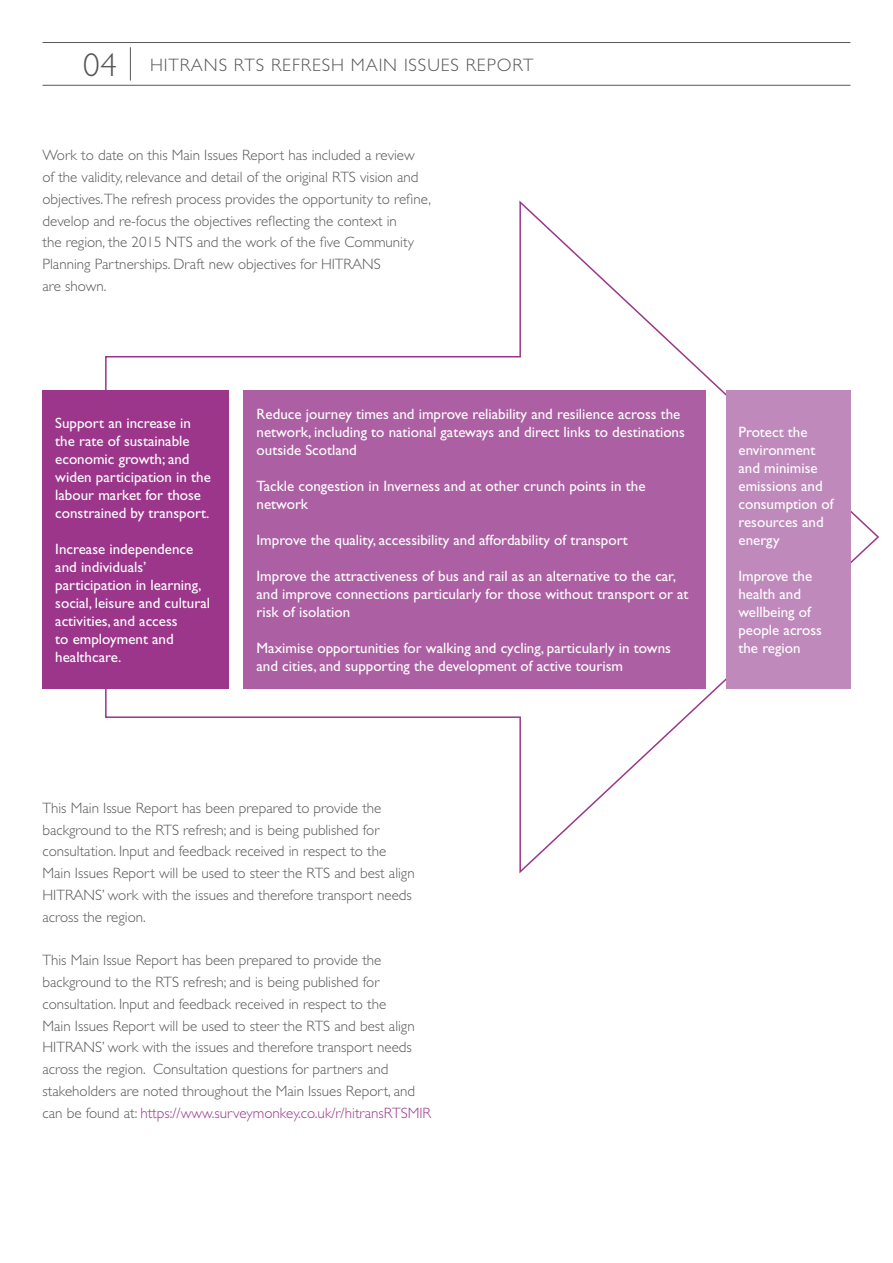
<style>
.page{position:relative;width:893px;height:1263px;background:#fff}
.page>*{position:absolute;margin:0;border:0;box-sizing:border-box;transform-origin:0 0}
.t1{font:300 18px "Gill Sans CE";letter-spacing:.05em;color:#575756}
.t2{font:300 15px/21.8px "Gill Sans CE";color:#575756}
.t3{font:15px/18px "Gill Sans CE";color:#fff}
.s1{font-size:33px}
.s2{color:#9b368b}
</style>
<div class="page">
<hr style="left:130px;top:47px;width:1px;height:34px;background:#575756">
<hr style="left:43px;top:42px;width:807px;height:1px;background:#575756">
<hr style="left:43px;top:85px;width:807px;height:1px;background:#575756">
<svg style="left:105px;top:200px;width:774px;height:674px"></svg>
<div style="left:244px;top:390px;width:462px;height:299px;background:#ac5fa2"></div>
<div style="left:43px;top:390px;width:186px;height:299px;background:#9b368b"></div>
<div style="left:726px;top:390px;width:124px;height:299px;background:#bf89bc"></div>
<p class="t1" style="left:83px;top:54px;width:452px"><span class="s1">04</span> HITRANS RTS REFRESH MAIN ISSUES REPORT</p>
<p class="t2" style="left:43px;top:144px;width:390px">Work to date on this Main Issues Report has included a review<br>of the validity, relevance and detail of the original RTS vision and objectives.The refresh process provides the opportunity to refine, develop and re-focus the objectives reflecting the context in<br>the region, the 2015 NTS and the work of the five Community Planning Partnerships. Draft new objectives for HITRANS<br>are shown.</p>
<p class="t3" style="left:55px;top:414px;width:157px">Support an increase in the rate of sustainable economic growth; and widen participation in the labour market for those constrained by transport.</p>
<p class="t3" style="left:55px;top:540px;width:156px">Increase independence and individuals’ participation in learning, social, leisure and cultural activities, and access<br>to employment and healthcare.</p>
<p class="t3" style="left:257px;top:405px;width:430px">Reduce journey times and improve reliability and resilience across the network, including to national gateways and direct links to destinations outside Scotland</p>
<p class="t3" style="left:257px;top:477px;width:390px">Tackle congestion in Inverness and at other crunch points in the network</p>
<p class="t3" style="left:257px;top:531px;width:373px">Improve the quality, accessibility and affordability of transport</p>
<p class="t3" style="left:257px;top:567px;width:434px">Improve the attractiveness of bus and rail as an alternative to the car, and improve connections particularly for those without transport or at risk of isolation</p>
<p class="t3" style="left:257px;top:639px;width:416px">Maximise opportunities for walking and cycling, particularly in towns and cities, and supporting the development of active tourism</p>
<p class="t3" style="left:738px;top:423px;width:96px">Protect the environment and minimise emissions and consumption of resources and energy</p>
<p class="t3" style="left:738px;top:567px;width:85px">Improve the health and wellbeing of people across the region</p>
<p class="t2" style="left:43px;top:797px;width:374px">This Main Issue Report has been prepared to provide the background to the RTS refresh; and is being published for consultation. Input and feedback received in respect to the Main Issues Report will be used to steer the RTS and best align HITRANS’ work with the issues and therefore transport needs across the region.</p>
<p class="t2" style="left:43px;top:949px;width:390px">This Main Issue Report has been prepared to provide the background to the RTS refresh; and is being published for consultation. Input and feedback received in respect to the<br>Main Issues Report will be used to steer the RTS and best align HITRANS’ work with the issues and therefore transport needs across the region. Consultation questions for partners and stakeholders are noted throughout the Main Issues Report, and can be found at: <span class="s2">https://www.surveymonkey.co.uk/r/hitransRTSMIR</span></p>
</div>
